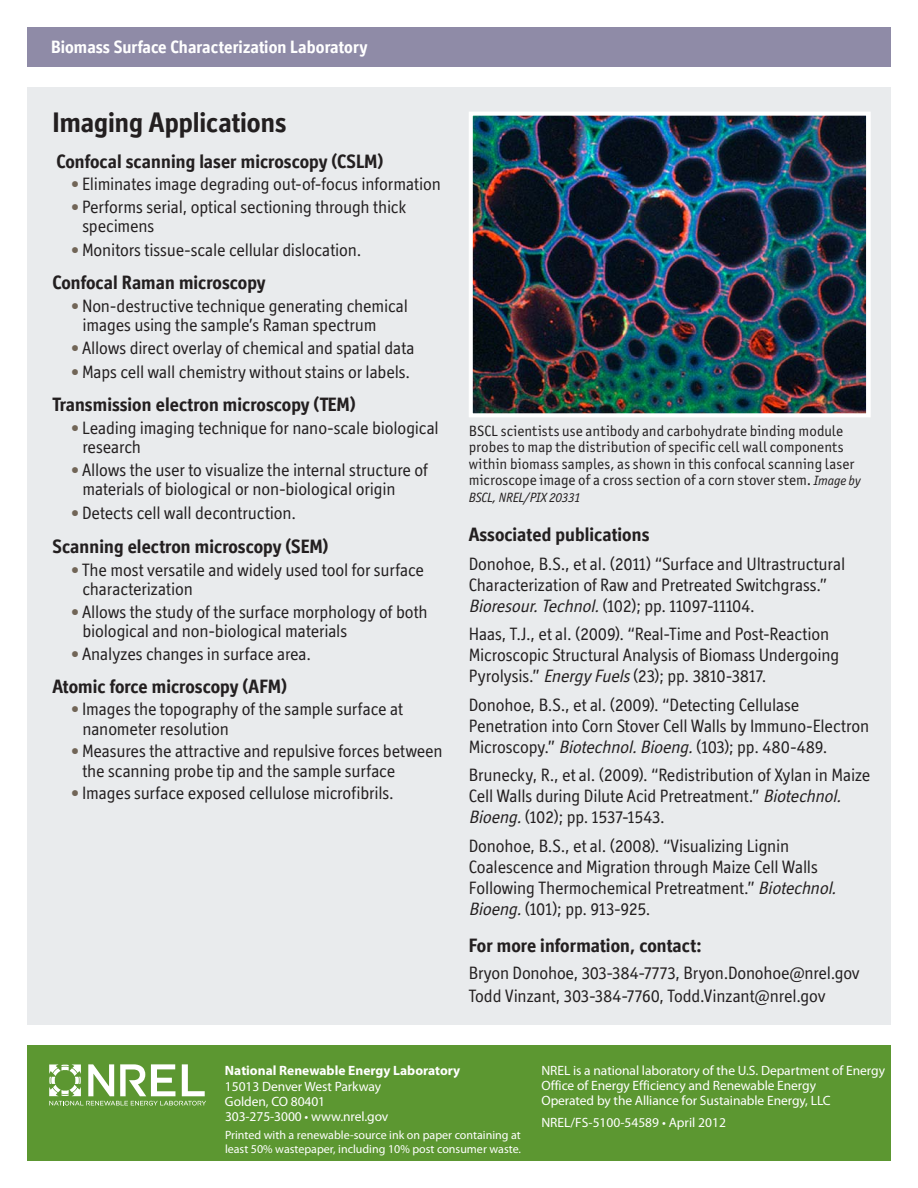
<style>
.page{position:relative;width:918px;height:1188px;background:#fff}
.page>*{position:absolute;margin:0;border:0;box-sizing:border-box;transform-origin:0 0}
.Subhead-1{font:700 28.5px "Officina Display ITC Std";color:#231f20}
.Subhead-1-2{font:700 19.5px "Officina Display ITC Std";letter-spacing:.005em;color:#231f20}
.Bullet_Text-2{font:18px/19.5px "Officina Display ITC Std";letter-spacing:-.01em;color:#231f20}
.Text-2{font:18px/21px "Officina Display ITC Std";letter-spacing:-.005em;color:#231f20}
.Subhead-1-3{font:700 18px "Officina Display ITC Std";letter-spacing:.005em;color:#fff}
.Subhead-1-4{font:15px/16.5px "Officina Sans ITC Std";letter-spacing:.005em;color:#231f20}
.NREL_IS_Text{font:13.5px/15px "Myriad Pro";letter-spacing:-.005em;color:#fff}
.NREL_IS_Text-2{font:700 13.5px "Myriad Pro";color:#fff}
.Subhead-1-5{font:italic 13.5px "Officina Sans ITC Std";letter-spacing:-.015em;color:#231f20}
.NREL_IS_Text-3{font:12px/13.5px "Myriad Pro";color:#fff}
.s1{font-style:italic;font-size:13.5px}
.s2{font-style:italic}
</style>
<div class="page">
<div style="left:27px;top:87px;width:864px;height:938px;background:#e9ebed"></div>
<div style="left:27px;top:27px;width:864px;height:39px;background:#8f8ba7"></div>
<img style="left:474px;top:117px;width:392px;height:295px">
<div style="left:469px;top:112px;width:402px;height:305px;border:4px solid #fff"></div>
<div style="left:27px;top:1046px;width:864px;height:115px;background:#5c9731"></div>
<svg style="left:49px;top:1064px;width:157px;height:42px"></svg>
<p class="Subhead-1-3" style="left:51px;top:36px;width:318px">Biomass Surface Characterization Laboratory</p>
<p class="Subhead-1" style="left:52px;top:105px;width:235px">Imaging Applications</p>
<p class="Subhead-1-2" style="left:56px;top:150px;width:328px">Confocal scanning laser microscopy (CSLM)</p>
<p class="Bullet_Text-2" style="left:72px;top:174px;width:370px"><sup>•</sup> Eliminates image degrading out-of-focus information</p>
<p class="Bullet_Text-2" style="left:82px;top:196px;width:325px;text-indent:-11px"><sup>•</sup> Performs serial, optical sectioning through thick specimens</p>
<p class="Bullet_Text-2" style="left:72px;top:240px;width:291px"><sup>•</sup> Monitors tissue-scale cellular dislocation.</p>
<p class="Subhead-1-2" style="left:52px;top:271px;width:215px">Confocal Raman microscopy</p>
<p class="Bullet_Text-2" style="left:82px;top:295px;width:327px;text-indent:-11px"><sup>•</sup> Non-destructive technique generating chemical images using the sample’s Raman spectrum</p>
<p class="Bullet_Text-2" style="left:72px;top:337px;width:344px"><sup>•</sup> Allows direct overlay of chemical and spatial data</p>
<p class="Bullet_Text-2" style="left:72px;top:361px;width:340px"><sup>•</sup> Maps cell wall chemistry without stains or labels.</p>
<p class="Subhead-1-2" style="left:52px;top:393px;width:305px">Transmission electron microscopy (TEM)</p>
<p class="Bullet_Text-2" style="left:82px;top:418px;width:358px;text-indent:-11px"><sup>•</sup> Leading imaging technique for nano-scale biological research</p>
<p class="Bullet_Text-2" style="left:82px;top:460px;width:347px;text-indent:-11px"><sup>•</sup> Allows the user to visualize the internal structure of materials of biological or non-biological origin</p>
<p class="Bullet_Text-2" style="left:72px;top:503px;width:226px"><sup>•</sup> Detects cell wall decontruction.</p>
<p class="Subhead-1-2" style="left:52px;top:535px;width:278px">Scanning electron microscopy (SEM)</p>
<p class="Bullet_Text-2" style="left:82px;top:559px;width:343px;text-indent:-11px"><sup>•</sup> The most versatile and widely used tool for surface characterization</p>
<p class="Bullet_Text-2" style="left:82px;top:601px;width:347px;text-indent:-11px"><sup>•</sup> Allows the study of the surface morphology of both biological and non-biological materials</p>
<p class="Bullet_Text-2" style="left:72px;top:643px;width:241px"><sup>•</sup> Analyzes changes in surface area.</p>
<p class="Subhead-1-2" style="left:52px;top:675px;width:236px">Atomic force microscopy (AFM)</p>
<p class="Bullet_Text-2" style="left:82px;top:699px;width:322px;text-indent:-11px"><sup>•</sup> Images the topography of the sample surface at nanometer resolution</p>
<p class="Bullet_Text-2" style="left:82px;top:741px;width:362px;text-indent:-11px"><sup>•</sup> Measures the attractive and repulsive forces between the scanning probe tip and the sample surface</p>
<p class="Bullet_Text-2" style="left:72px;top:783px;width:323px"><sup>•</sup> Images surface exposed cellulose microfibrils.</p>
<p class="Subhead-1-4" style="left:469px;top:422px;width:393px">BSCL scientists use antibody and carbohydrate binding module probes to map the distribution of specific cell wall components within biomass samples, as shown in this confocal scanning laser microscope image of a cross section of a corn stover stem. <span class="s1">Image by</span></p>
<p class="Subhead-1-5" style="left:469px;top:490px;width:114px">BSCL, NREL/PIX 20331</p>
<p class="Subhead-1-2" style="left:469px;top:523px;width:182px">Associated publications</p>
<p class="Text-2" style="left:469px;top:553px;width:378px">Donohoe, B.S., et al. (2011) “Surface and Ultrastructural<br>Characterization of Raw and Pretreated Switchgrass.”<br><span class="s2">Bioresour.Technol.</span>(102); pp. 11097-11104.</p>
<p class="Text-2" style="left:469px;top:623px;width:372px">Haas, T.J., et al. (2009). “Real-Time and Post-Reaction<br>Microscopic Structural Analysis of Biomass Undergoing<br>Pyrolysis.” <span class="s2">EnergyFuels</span>(23); pp. 3810-3817.</p>
<p class="Text-2" style="left:469px;top:694px;width:402px">Donohoe, B.S., et al. (2009). “Detecting Cellulase<br>Penetration into Corn Stover Cell Walls by Immuno-Electron<br>Microscopy.” <span class="s2">Biotechnol.Bioeng.</span>(103); pp. 480-489.</p>
<p class="Text-2" style="left:469px;top:764px;width:403px">Brunecky, R., et al. (2009). “Redistribution of Xylan in Maize<br>Cell Walls during Dilute Acid Pretreatment.” <span class="s2">Biotechnol.<br>Bioeng.</span>(102); pp. 1537-1543.</p>
<p class="Text-2" style="left:469px;top:835px;width:373px">Donohoe, B.S., et al. (2008). “Visualizing Lignin Coalescence and Migration through Maize Cell Walls Following Thermochemical Pretreatment.” <span class="s2">Biotechnol.<br>Bioeng.</span>(101); pp. 913-925.</p>
<p class="Subhead-1-2" style="left:469px;top:934px;width:234px">For more information, contact:</p>
<p class="Bullet_Text-2" style="left:469px;top:963px;width:393px">Bryon Donohoe, 303-384-7773, Bryon.Donohoe@nrel.gov</p>
<p class="Bullet_Text-2" style="left:469px;top:985px;width:358px">Todd Vinzant, 303-384-7760, Todd.Vinzant@nrel.gov</p>
<p class="NREL_IS_Text-2" style="left:225px;top:1061px;width:237px">National Renewable Energy Laboratory</p>
<p class="NREL_IS_Text" style="left:225px;top:1079px;width:165px">15013 Denver West Parkway<br>Golden, CO 80401<br>303-275-3000 • www.nrel.gov</p>
<p class="NREL_IS_Text-3" style="left:225px;top:1128px;width:298px">Printed with a renewable-source ink on paper containing at least 50% wastepaper, including 10% post consumer waste.</p>
<p class="NREL_IS_Text" style="left:541px;top:1062px;width:345px">NREL is a national laboratory of the U.S. Department of Energy<br>Office of Energy Efficiency and Renewable Energy<br>Operated by the Alliance for Sustainable Energy, LLC</p>
<p class="NREL_IS_Text" style="left:541px;top:1115px;width:186px">NREL/FS-5100-54589 • April 2012</p>
</div>
